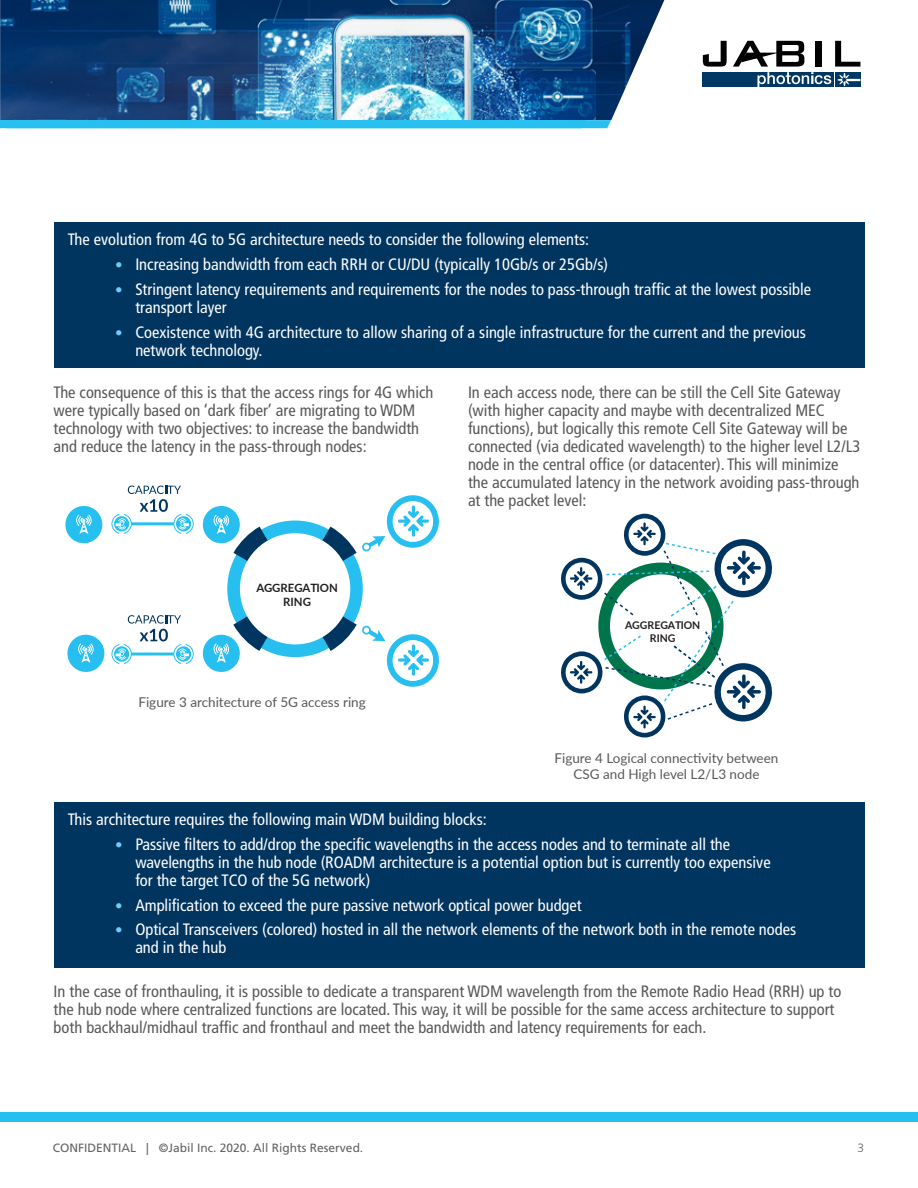
<style>
.page{position:relative;width:918px;height:1188px;background:#fff}
.page>*{position:absolute;margin:0;border:0;box-sizing:border-box;transform-origin:0 0}
.Body_Copy{font:condensed 16.5px/18px "Frutiger LT Std";color:#57585a}
.Body_Copy-2{font:condensed 16.5px/18px "Frutiger LT Std";color:#fff}
.t1{font:13.5px/16.2px "Lato";color:#57585a;text-align:center}
.t2{font:12px "Frutiger LT Std";color:#636366}
.t3{font:300 12px "Frutiger LT Std";color:#636366}
.t4{font:700 11.55px/13.8px "Lato";color:#231f20;text-align:center}
.t5{font:700 10.65px/12.8px "Lato";color:#231f20;text-align:center}
.s1{font-size:15px;color:#6cccf4}
</style>
<div class="page">
<img style="left:0;top:0;width:664px;height:120px">
<svg style="left:703px;top:41px;width:24px;height:26px"></svg>
<div style="left:702px;top:72px;width:132px;height:15px;background:#003864"></div>
<svg style="left:733px;top:41px;width:128px;height:46px"></svg>
<div style="left:0;top:120px;width:611px;height:8px;background:#26bff0"></div>
<div style="left:0;top:1112px;width:918px;height:10px;background:#26bff0"></div>
<div style="left:54px;top:222px;width:811px;height:146px;background:#003560"></div>
<div style="left:54px;top:802px;width:811px;height:166px;background:#003560"></div>
<svg style="left:65px;top:506px;width:38px;height:38px"></svg>
<svg style="left:202px;top:495px;width:237px;height:192px"></svg>
<svg style="left:111px;top:486px;width:83px;height:48px"></svg>
<svg style="left:67px;top:615px;width:127px;height:57px"></svg>
<svg style="left:561px;top:514px;width:211px;height:224px"></svg>
<p class="Body_Copy-2" style="left:68px;top:231px;width:523px">The evolution from 4G to 5G architecture needs to consider the following elements:</p>
<p class="Body_Copy-2" style="left:115px;top:255px;width:494px"><span class="s1">•</span> Increasing bandwidth from each RRH or CU/DU (typically 10Gb/s or 25Gb/s)</p>
<p class="Body_Copy-2" style="left:135px;top:280px;width:677px;text-indent:-20px"><span class="s1">•</span> Stringent latency requirements and requirements for the nodes to pass-through traffic at the lowest possible transport layer</p>
<p class="Body_Copy-2" style="left:135px;top:323px;width:672px;text-indent:-20px"><span class="s1">•</span> Coexistence with 4G architecture to allow sharing of a single infrastructure for the current and the previous network technology.</p>
<p class="Body_Copy" style="left:54px;top:383px;width:381px">The consequence of this is that the access rings for 4G which were typically based on ‘dark fiber’ are migrating to WDM technology with two objectives: to increase the bandwidth and reduce the latency in the pass-through nodes:</p>
<p class="t4" style="left:256px;top:580px;width:83px">AGGREGATION<br>RING</p>
<p class="t1" style="left:138px;top:694px;width:229px">Figure 3 architecture of 5G access ring</p>
<p class="Body_Copy" style="left:468px;top:383px;width:394px">In each access node, there can be still the Cell Site Gateway (with higher capacity and maybe with decentralized MEC functions), but logically this remote Cell Site Gateway will be connected (via dedicated wavelength) to the higher level L2/L3 node in the central office (or datacenter). This will minimize the accumulated latency in the network avoiding pass-through at the packet level:</p>
<p class="t5" style="left:625px;top:618px;width:77px">AGGREGATION<br>RING</p>
<p class="t1" style="left:555px;top:749px;width:225px">Figure 4 Logical connectivity between<br>CSG and High level L2/L3 node</p>
<p class="Body_Copy-2" style="left:68px;top:811px;width:421px">This architecture requires the following main WDM building blocks:</p>
<p class="Body_Copy-2" style="left:135px;top:835px;width:637px;text-indent:-20px"><span class="s1">•</span> Passive filters to add/drop the specific wavelengths in the access nodes and to terminate all the wavelengths in the hub node (ROADM architecture is a potential option but is currently too expensive for the target TCO of the 5G network)</p>
<p class="Body_Copy-2" style="left:115px;top:896px;width:468px"><span class="s1">•</span> Amplification to exceed the pure passive network optical power budget</p>
<p class="Body_Copy-2" style="left:135px;top:921px;width:662px;text-indent:-20px"><span class="s1">•</span> Optical Transceivers (colored) hosted in all the network elements of the network both in the remote nodes and in the hub</p>
<p class="Body_Copy" style="left:54px;top:982px;width:789px">In the case of fronthauling, it is possible to dedicate a transparent WDM wavelength from the Remote Radio Head (RRH) up to the hub node where centralized functions are located. This way, it will be possible for the same access architecture to support both backhaul/midhaul traffic and fronthaul and meet the bandwidth and latency requirements for each.</p>
<p class="t2" style="left:53px;top:1141px;width:312px">CONFIDENTIAL | ©Jabil Inc. 2020. All Rights Reserved.</p>
<p class="t3" style="left:857px;top:1141px;width:8px">3</p>
</div>
